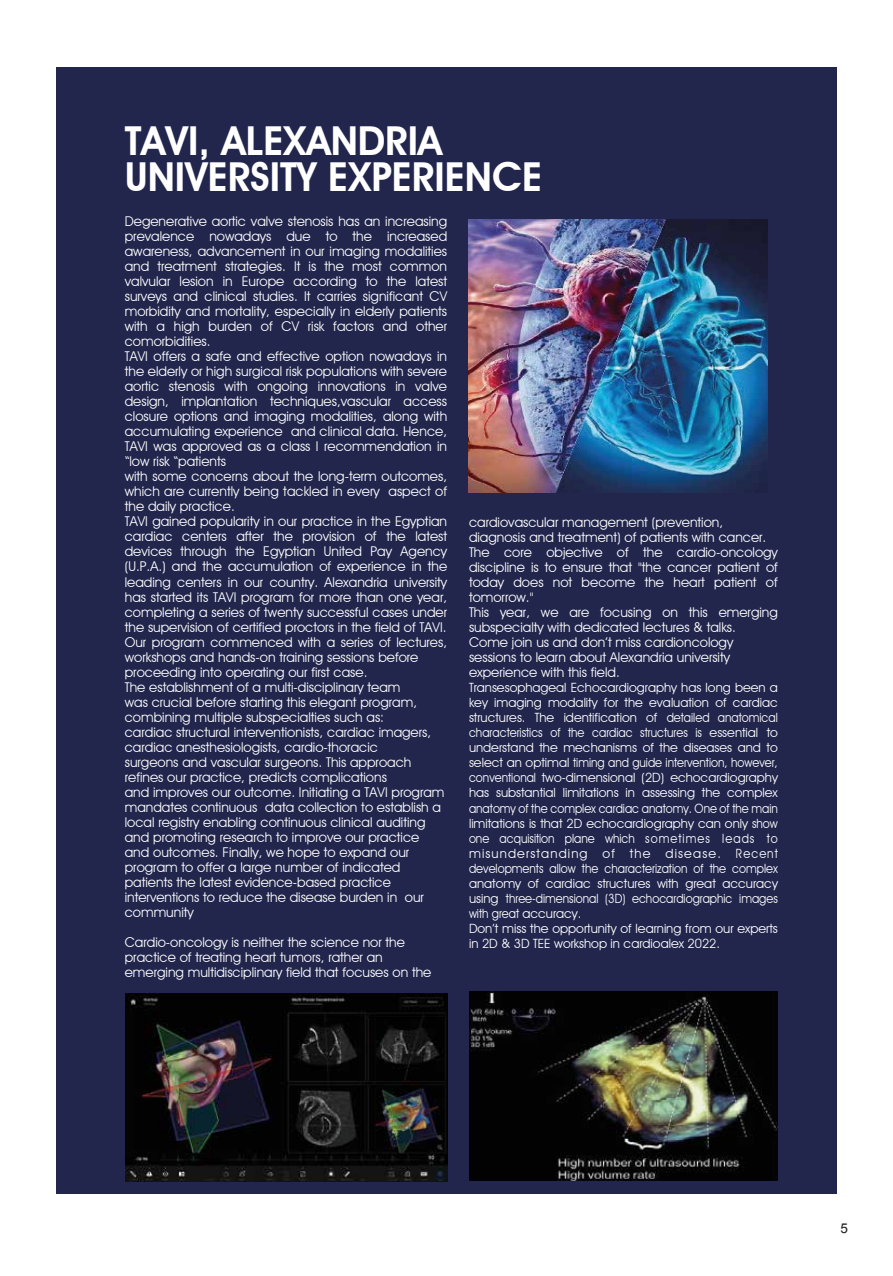
<style>
.page{position:relative;width:893px;height:1276px;background:#fff}
.page>*{position:absolute;margin:0;border:0;box-sizing:border-box;transform-origin:0 0}
.t1{font:600 39.9px/36.8px "Avant Garde IT Cby BT";color:#fff}
.t2{font:13.5px/15px "Avant Garde IT Cby BT";color:#fff}
.t3{font:13.5px "Arial";color:#1d1d1b}
.t4{font:12.75px/15px "Avant Garde IT Cby BT";color:#fff}
</style>
<div class="page">
<div style="left:56px;top:68px;width:780px;height:1125px;background:#22264d"></div>
<img style="left:469px;top:219px;width:298px;height:274px">
<img style="left:125px;top:994px;width:322px;height:188px">
<img style="left:469px;top:991px;width:309px;height:190px">
<h1 class="t1" style="left:125px;top:122px;width:419px">TAVI, ALEXANDRIA<br>UNIVERSITY EXPERIENCE</h1>
<p class="t2" style="left:125px;top:214px;width:324px">Degenerative aortic valve stenosis has an increasing prevalence nowadays due to the increased awareness, advancement in our imaging modalities and treatment strategies. It is the most common valvular lesion in Europe according to the latest surveys and clinical studies. It carries significant CV morbidity and mortality, especially in elderly patients with a high burden of CV risk factors and other comorbidities.<br>TAVI offers a safe and effective option nowadays in the elderly or high surgical risk populations with severe aortic stenosis with ongoing innovations in valve design, implantation techniques,vascular access closure options and imaging modalities, along with accumulating experience and clinical data. Hence, TAVI was approved as a class I recommendation in “low risk “patients<br>with some concerns about the long-term outcomes, which are currently being tackled in every aspect of the daily practice.<br>TAVI gained popularity in our practice in the Egyptian cardiac centers after the provision of the latest devices through the Egyptian United Pay Agency (U.P.A.) and the accumulation of experience in the leading centers in our country. Alexandria university has started its TAVI program for more than one year, completing a series of twenty successful cases under the supervision of certified proctors in the field of TAVI.<br>Our program commenced with a series of lectures, workshops and hands-on training sessions before proceeding into operating our first case.<br>The establishment of a multi-disciplinary team<br>was crucial before starting this elegant program, combining multiple subspecialties such as:<br>cardiac structural interventionists, cardiac imagers, cardiac anesthesiologists, cardio-thoracic<br>surgeons and vascular surgeons. This approach refines our practice, predicts complications<br>and improves our outcome. Initiating a TAVI program mandates continuous data collection to establish a local registry enabling continuous clinical auditing and promoting research to improve our practice and outcomes. Finally, we hope to expand our program to offer a large number of indicated patients the latest evidence-based practice interventions to reduce the disease burden in our community</p>
<p class="t2" style="left:125px;top:934px;width:308px">Cardio-oncology is neither the science nor the practice of treating heart tumors, rather an emerging multidisciplinary field that focuses on the</p>
<p class="t2" style="left:469px;top:515px;width:310px">cardiovascular management (prevention, diagnosis and treatment) of patients with cancer.<br>The core objective of the cardio-oncology discipline is to ensure that "the cancer patient of today does not become the heart patient of tomorrow."<br>This year, we are focusing on this emerging subspecialty with dedicated lectures &amp; talks.<br>Come join us and don’t miss cardioncology sessions to learn about Alexandria university experience with this field.</p>
<p class="t4" style="left:469px;top:680px;width:310px">Transesophageal Echocardiography has long been a key imaging modality for the evaluation of cardiac structures. The identification of detailed anatomical characteristics of the cardiac structures is essential to understand the mechanisms of the diseases and to select an optimal timing and guide intervention, however, conventional two-dimensional (2D) echocardiography has substantial limitations in assessing the complex anatomy of the complex cardiac anatomy. One of the main limitations is that 2D echocardiography can only show one acquisition plane which sometimes leads to misunderstanding of the disease. Recent developments allow the characterization of the complex anatomy of cardiac structures with great accuracy using three-dimensional (3D) echocardiographic images with great accuracy.<br>Don’t miss the opportunity of learning from our experts in 2D &amp; 3D TEE workshop in cardioalex 2022.</p>
<p class="t3" style="left:840px;top:1219px;width:9px">5</p>
</div>
